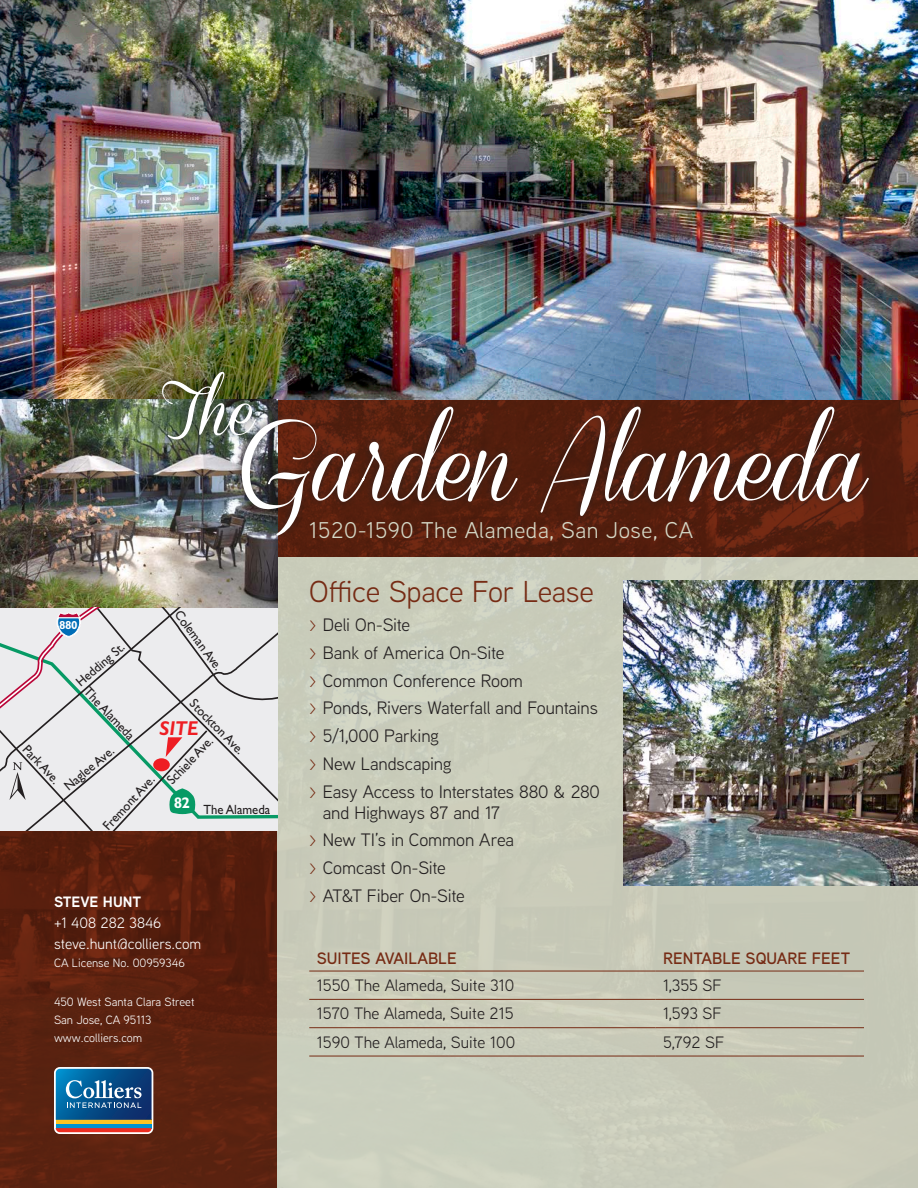
<style>
.page{position:relative;width:918px;height:1188px;background:#fff}
.page>*{position:absolute;margin:0;border:0;box-sizing:border-box;transform-origin:0 0}
.t1{font:30.15px "Aaux Next";letter-spacing:-.01em;color:#762b14}
.t2{font:22.8px "Aaux Next";letter-spacing:.025em;color:#d5d8c6}
.t3{font:italic 700 20.1px "Gill Sans";color:#ee1d23;scale:.95 1}
.t4{font:18px/21px "Aaux Next";letter-spacing:-.01em;color:#231f20}
.suite_info_chart{font:16.5px "Aaux Next";color:#231f20}
.suite_info_chart_hea{font:600 16.5px "Aaux Next";color:#762b14}
.t5{font:700 15.45px "Gill Sans";color:#fff}
.contact_front{font:15px "Aaux Next";color:#fff}
.contact_front-2{font:700 15px "Aaux Next";color:#fff}
.t6{font:13.35px "Gill Sans";color:#231f20;scale:.95 1}
.contact_front-3{font:12px/18px "Aaux Next";color:#fff}
.t7{font:700 11.7px "Gill Sans";color:#fff}
.s1{font-size:15px;color:#762b14}
</style>
<div class="page">
<img style="left:0;top:0;width:918px;height:1188px">
<div style="left:278px;top:557px;width:640px;height:631px;background:#c9cbba"></div>
<svg style="left:54px;top:1067px;width:99px;height:67px;background:#4a7696"></svg>
<img style="left:0;top:399px;width:278px;height:209px">
<div style="left:233px;top:399px;width:643px;height:144px;background:#231f20;opacity:.75"></div>
<svg style="left:242px;top:407px;width:627px;height:129px;background:#6c4133"></svg>
<div style="left:154px;top:364px;width:109px;height:83px;background:#231f20;opacity:.75"></div>
<img style="left:162px;top:372px;width:94px;height:68px">
<hr style="left:309px;top:971px;width:347px;height:1px;background:#762b14">
<hr style="left:309px;top:999px;width:347px;height:1px;background:#762b14">
<hr style="left:309px;top:1027px;width:347px;height:1px;background:#762b14">
<hr style="left:309px;top:1056px;width:347px;height:1px;background:#762b14">
<hr style="left:656px;top:971px;width:208px;height:1px;background:#762b14">
<hr style="left:656px;top:999px;width:208px;height:1px;background:#762b14">
<hr style="left:656px;top:1027px;width:208px;height:1px;background:#762b14">
<hr style="left:656px;top:1056px;width:208px;height:1px;background:#762b14">
<img style="left:623px;top:581px;width:295px;height:304px">
<svg style="left:0;top:608px;width:278px;height:222px;background:#dddfe0"></svg>
<p class="t6" style="left:189px;top:614px;width:67px;rotate:53deg">oleman Ave.</p>
<p class="t6" style="left:197px;top:696px;width:77px;rotate:45deg">Stockton Ave.</p>
<p class="t7" style="left:59px;top:618px;width:20px">880</p>
<p class="t6" style="left:73px;top:678px;width:64px;rotate:-41deg">Hedding St.</p>
<p class="t6" style="left:92px;top:684px;width:72px;rotate:46deg">The Alameda</p>
<p class="t3" style="left:160px;top:717px;width:42px">SITE</p>
<p class="t6" style="left:164px;top:777px;width:65px;rotate:-47deg">Schiele Ave.</p>
<p class="t6" style="left:31px;top:742px;width:52px;rotate:47deg">Park Ave.</p>
<p class="t6" style="left:61px;top:782px;width:65px;rotate:-40deg">Naglee Ave.</p>
<p class="t6" style="left:100px;top:823px;width:74px;rotate:-47deg">Fremont Ave.</p>
<p class="t5" style="left:174px;top:793px;width:18px">82</p>
<p class="t6" style="left:203px;top:802px;width:72px">The Alameda</p>
<p class="contact_front-2" style="left:54px;top:891px;width:89px">STEVE HUNT</p>
<p class="contact_front" style="left:54px;top:913px;width:109px">+1 408 282 3846</p>
<p class="contact_front" style="left:54px;top:934px;width:149px">steve.hunt@colliers.com</p>
<p class="contact_front-3" style="left:54px;top:953px;width:132px">CA License No. 00959346</p>
<p class="contact_front-3" style="left:54px;top:993px;width:142px">450 West Santa Clara Street<br>San Jose, CA 95113</p>
<p class="contact_front-3" style="left:54px;top:1029px;width:90px">www.colliers.com</p>
<p class="t2" style="left:309px;top:515px;width:385px">1520-1590 The Alameda, San Jose, CA</p>
<p class="t1" style="left:309px;top:571px;width:286px">Office Space For Lease</p>
<p class="t4" style="left:309px;top:614px;width:103px"><span class="s1">&gt;</span> Deli On-Site</p>
<p class="t4" style="left:309px;top:641px;width:197px"><span class="s1">&gt;</span> Bank of America On-Site</p>
<p class="t4" style="left:309px;top:669px;width:215px"><span class="s1">&gt;</span> Common Conference Room</p>
<p class="t4" style="left:309px;top:697px;width:290px"><span class="s1">&gt;</span> Ponds, Rivers Waterfall and Fountains</p>
<p class="t4" style="left:309px;top:725px;width:131px"><span class="s1">&gt;</span> 5/1,000 Parking</p>
<p class="t4" style="left:309px;top:752px;width:144px"><span class="s1">&gt;</span> New Landscaping</p>
<p class="t4" style="left:323px;top:780px;width:279px;text-indent:-14px"><span class="s1">&gt;</span> Easy Access to Interstates 880 &amp; 280 and Highways 87 and 17</p>
<p class="t4" style="left:309px;top:829px;width:206px"><span class="s1">&gt;</span> New TI’s in Common Area</p>
<p class="t4" style="left:309px;top:857px;width:138px"><span class="s1">&gt;</span> Comcast On-Site</p>
<p class="t4" style="left:309px;top:884px;width:157px"><span class="s1">&gt;</span> AT&amp;T Fiber On-Site</p>
<p class="suite_info_chart_hea" style="left:317px;top:947px;width:141px">SUITES AVAILABLE</p>
<p class="suite_info_chart_hea" style="left:663px;top:947px;width:189px">RENTABLE SQUARE FEET</p>
<p class="suite_info_chart" style="left:317px;top:974px;width:199px">1550 The Alameda, Suite 310</p>
<p class="suite_info_chart" style="left:663px;top:974px;width:60px">1,355 SF</p>
<p class="suite_info_chart" style="left:317px;top:1002px;width:198px">1570 The Alameda, Suite 215</p>
<p class="suite_info_chart" style="left:663px;top:1002px;width:60px">1,593 SF</p>
<p class="suite_info_chart" style="left:317px;top:1031px;width:200px">1590 The Alameda, Suite 100</p>
<p class="suite_info_chart" style="left:663px;top:1031px;width:63px">5,792 SF</p>
</div>
